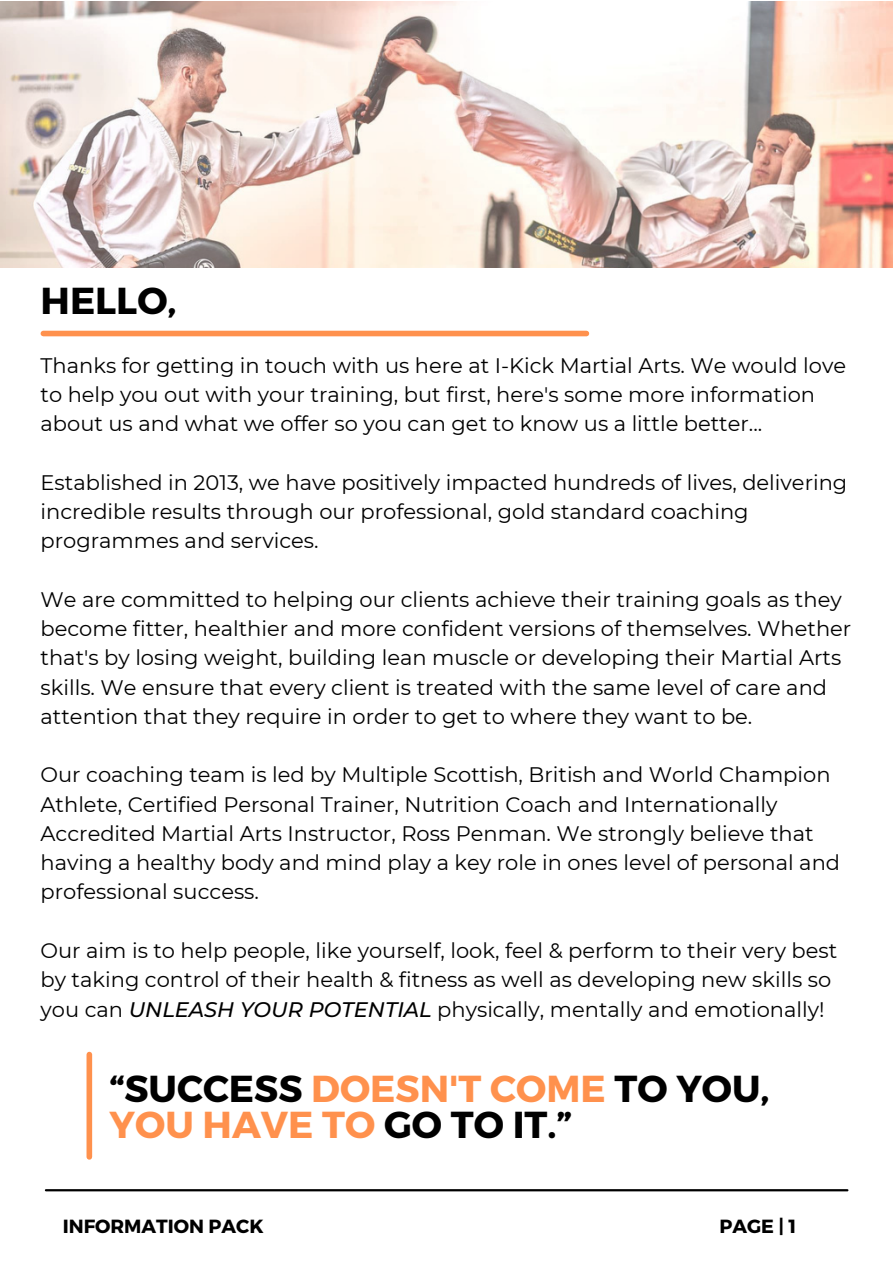
<style>
.page{position:relative;width:893px;height:1264px;background:#fff}
.page>*{position:absolute;margin:0;border:0;box-sizing:border-box;transform-origin:0 0}
.t1{font:700 37.5px/36px "Montserrat";color:#000}
.t2{font:21px/29.2px "Montserrat";color:#000}
.t3{font:700 19.05px "Montserrat";color:#000}
.s1{font-weight:500;font-style:italic}
.s2{color:#ff914d}
</style>
<div class="page">
<hr style="left:46px;top:1189px;width:801px;height:2px;background:#000">
<div style="left:43px;top:331px;width:543px;height:5px;background:#ff914d"></div>
<img style="left:0;top:2px;width:892px;height:265px">
<div style="left:86px;top:1054px;width:6px;height:102px;background:#ff914d"></div>
<p class="t1" style="left:41px;top:280px;width:137px">HELLO,</p>
<p class="t2" style="left:41px;top:350px;width:807px">Thanks for getting in touch with us here at I-Kick Martial Arts. We would love to help you out with your training, but first, here's some more information about us and what we offer so you can get to know us a little better...</p>
<p class="t2" style="left:41px;top:467px;width:808px">Established in 2013, we have positively impacted hundreds of lives, delivering incredible results through our professional, gold standard coaching programmes and services.</p>
<p class="t2" style="left:41px;top:584px;width:812px">We are committed to helping our clients achieve their training goals as they become fitter, healthier and more confident versions of themselves. Whether that's by losing weight, building lean muscle or developing their Martial Arts skills. We ensure that every client is treated with the same level of care and attention that they require in order to get to where they want to be.</p>
<p class="t2" style="left:41px;top:760px;width:801px">Our coaching team is led by Multiple Scottish, British and World Champion Athlete, Certified Personal Trainer, Nutrition Coach and Internationally Accredited Martial Arts Instructor, Ross Penman. We strongly believe that having a healthy body and mind play a key role in ones level of personal and professional success.</p>
<p class="t2" style="left:41px;top:935px;width:798px">Our aim is to help people, like yourself, look, feel &amp; perform to their very best by taking control of their health &amp; fitness as well as developing new skills so you can <span class="s1">UNLEASH YOUR POTENTIAL</span> physically, mentally and emotionally!</p>
<p class="t1" style="left:110px;top:1069px;width:661px">“SUCCESS <span class="s2">DOESN'T COME</span> TO YOU,<br><span class="s2">YOU HAVE TO</span> GO TO IT.”</p>
<p class="t3" style="left:63px;top:1213px;width:202px">INFORMATION PACK</p>
<p class="t3" style="left:719px;top:1213px;width:78px">PAGE | 1</p>
</div>
